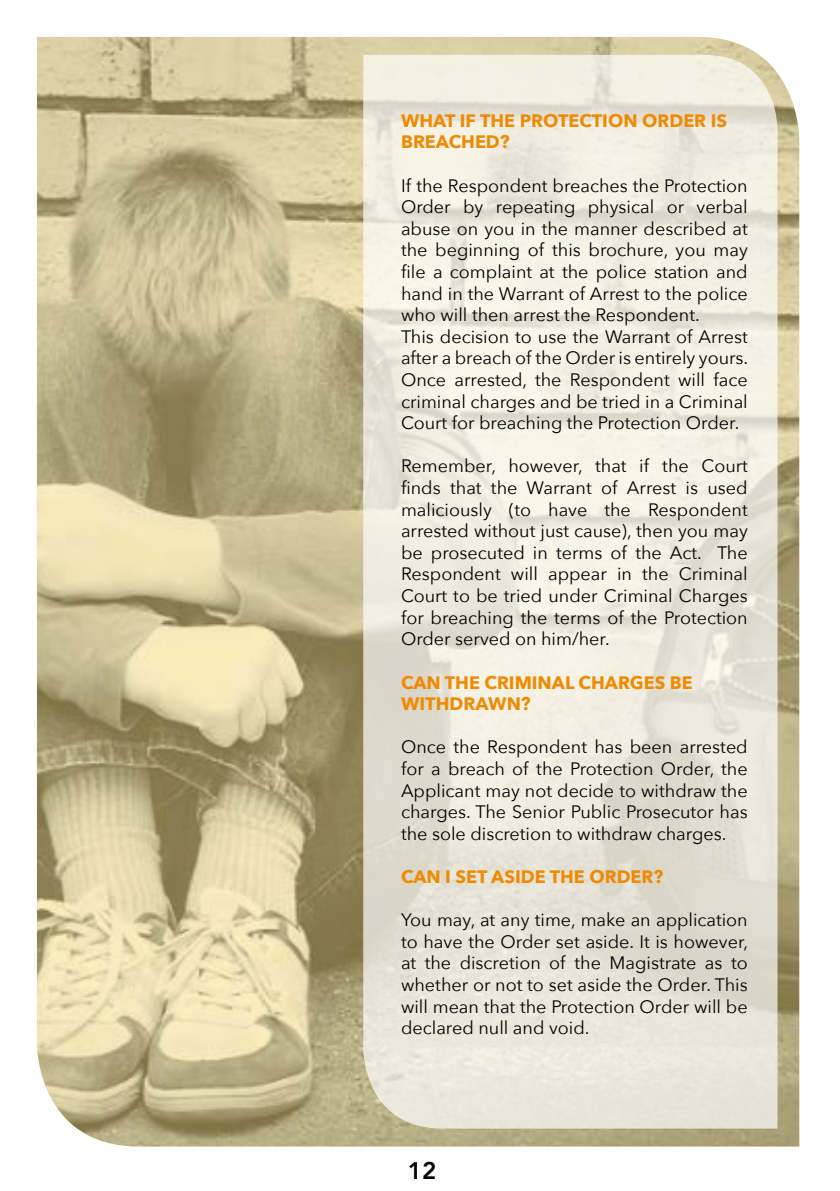
<style>
.page{position:relative;width:840px;height:1191px;background:#fff}
.page>*{position:absolute;margin:0;border:0;box-sizing:border-box;transform-origin:0 0}
.t1{font:800 24px "Avenir";color:#000}
.t2{font:18px/21.6px "Avenir Next";color:#000;text-align:justify}
.t3{font:700 18px/21.6px "Avenir Next";color:#f08b00}
</style>
<div class="page">
<img style="left:37px;top:37px;width:761px;height:1109px">
<svg style="left:363px;top:55px;width:414px;height:1073px;background:#ebe8da"></svg>
<p class="t3" style="left:401px;top:109px;width:327px">WHAT IF THE PROTECTION ORDER IS<br>BREACHED?</p>
<p class="t2" style="left:401px;top:174px;width:348px;text-align:left">If the Respondent breaches the Protection Order by repeating physical or verbal abuse on you in the manner described at the beginning of this brochure, you may file a complaint at the police station and hand in the Warrant of Arrest to the police who will then arrest the Respondent.<br>This decision to use the Warrant of Arrest after a breach of the Order is entirely yours.<br>Once arrested, the Respondent will face criminal charges and be tried in a Criminal Court for breaching the Protection Order.</p>
<p class="t2" style="left:401px;top:455px;width:348px">Remember, however, that if the Court finds that the Warrant of Arrest is used maliciously (to have the Respondent arrested without just cause), then you may be prosecuted in terms of the Act. The Respondent will appear in the Criminal Court to be tried under Criminal Charges for breaching the terms of the Protection Order served on him/her.</p>
<p class="t3" style="left:401px;top:671px;width:293px">CAN THE CRIMINAL CHARGES BE<br>WITHDRAWN?</p>
<p class="t2" style="left:401px;top:736px;width:348px">Once the Respondent has been arrested for a breach of the Protection Order, the Applicant may not decide to withdraw the charges. The Senior Public Prosecutor has the sole discretion to withdraw charges.</p>
<p class="t3" style="left:401px;top:865px;width:264px">CAN I SET ASIDE THE ORDER?</p>
<p class="t2" style="left:401px;top:909px;width:348px">You may, at any time, make an application to have the Order set aside. It is however, at the discretion of the Magistrate as to whether or not to set aside the Order. This will mean that the Protection Order will be declared null and void.</p>
<h1 class="t1" style="left:407px;top:1148px;width:30px">12</h1>
</div>
